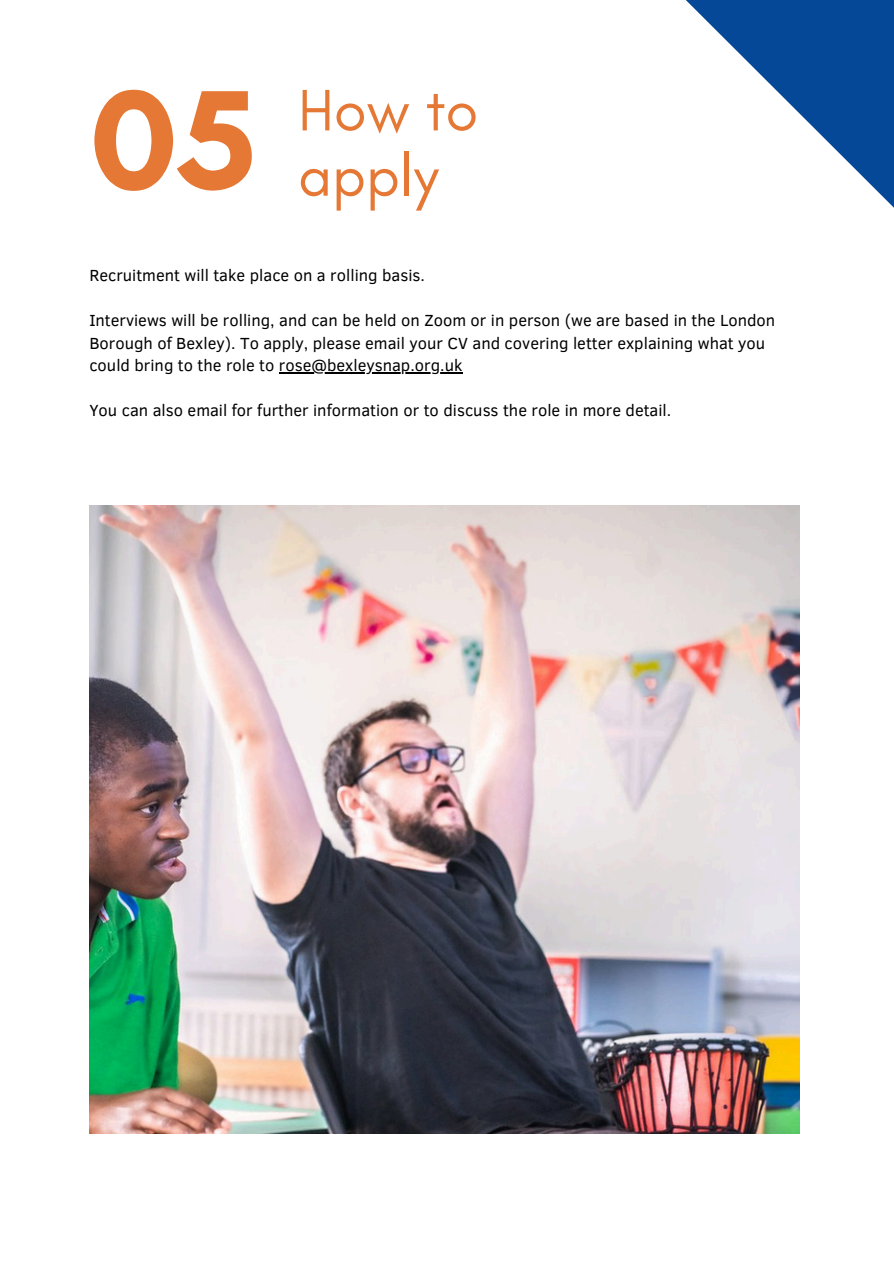
<style>
.page{position:relative;width:894px;height:1264px;background:#fff}
.page>*{position:absolute;margin:0;border:0;box-sizing:border-box;transform-origin:0 0}
.t1{font:700 144px "Glacial Indifference";color:#e67835}
.t2{font:59.55px "Glacial Indifference";color:#e67835}
.t3{font:16.5px/22.5px "Clear Sans";color:#000001}
</style>
<div class="page">
<svg style="left:686px;top:0;width:207px;height:207px"></svg>
<img style="left:89px;top:506px;width:710px;height:627px">
<hr style="left:279px;top:372px;width:183px;height:1px;background:#000001">
<h1 class="t1" style="left:89px;top:51px;width:169px">05</h1>
<h2 class="t2" style="left:298px;top:77px;width:181px">How to</h2>
<h2 class="t2" style="left:298px;top:142px;width:142px">apply</h2>
<p class="t3" style="left:89px;top:264px;width:337px">Recruitment will take place on a rolling basis.</p>
<p class="t3" style="left:89px;top:309px;width:687px">Interviews will be rolling, and can be held on Zoom or in person (we are based in the London<br>Borough of Bexley). To apply, please email your CV and covering letter explaining what you could bring to the role to rose@bexleysnap.org.uk</p>
<p class="t3" style="left:89px;top:399px;width:583px">You can also email for further information or to discuss the role in more detail.</p>
</div>
